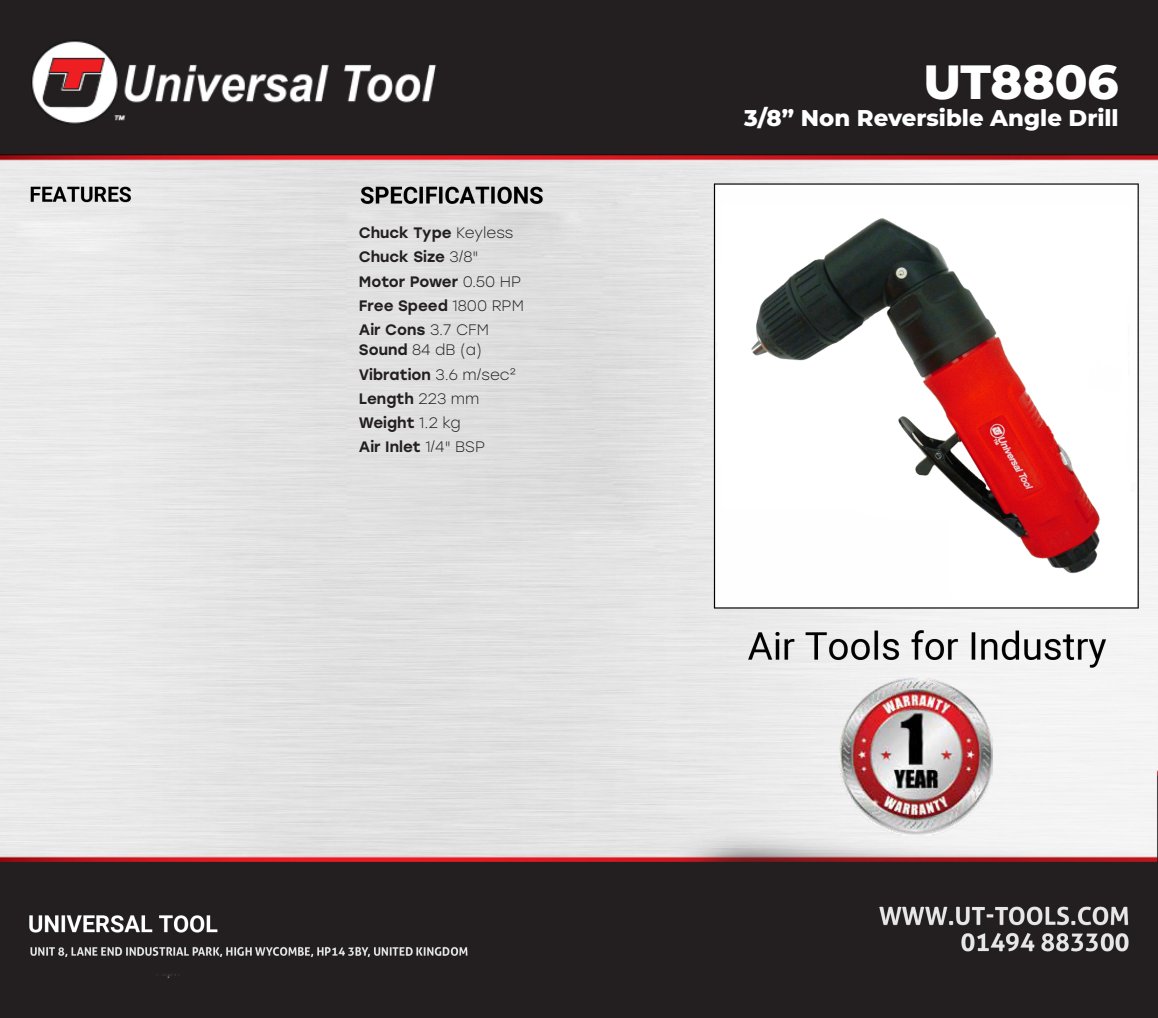
<style>
.page{position:relative;width:1158px;height:1018px;background:#fff}
.page>*{position:absolute;margin:0;border:0;box-sizing:border-box;transform-origin:0 0}
.t1{font:800 47.95px "Montserrat";color:#fff}
.t2{font:800 22.75px "Montserrat";color:#fff}
.t3{font:500 15.12px "Stolzl";color:#231f20}
.t4{font:300 15.12px "Stolzl";color:#231f20}
.s1{font-weight:300}
.s2{font-weight:500}
</style>
<div class="page">
<img style="left:0;top:0;width:1157px;height:1017px">
<img style="left:714px;top:183px;width:424px;height:424px">
<p class="t3" style="left:359px;top:222px;width:156px">Chuck Type <span class="s1">Keyless</span></p>
<p class="t3" style="left:359px;top:246px;width:121px">Chuck Size <span class="s1">3/8"</span></p>
<p class="t3" style="left:359px;top:270px;width:164px">Motor Power <span class="s1">0.50 HP</span></p>
<p class="t3" style="left:359px;top:294px;width:167px">Free Speed <span class="s1">1800 RPM</span></p>
<p class="t3" style="left:359px;top:319px;width:132px">Air Cons <span class="s1">3.7 CFM</span></p>
<p class="t4" style="left:359px;top:339px;width:124px"><span class="s2">Sound</span> 84 dB (a)</p>
<p class="t3" style="left:359px;top:363px;width:158px">Vibration <span class="s1">3.6 m/sec2</span></p>
<p class="t3" style="left:359px;top:387px;width:122px">Length <span class="s1">223 mm</span></p>
<p class="t3" style="left:359px;top:412px;width:103px">Weight <span class="s1">1.2 kg</span></p>
<p class="t3" style="left:359px;top:436px;width:128px">Air Inlet <span class="s1">1/4" BSP</span></p>
<p class="t1" style="left:923px;top:47px;width:197px">UT8806</p>
<p class="t2" style="left:744px;top:101px;width:376px">3/8” Non Reversible Angle Drill</p>
</div>
